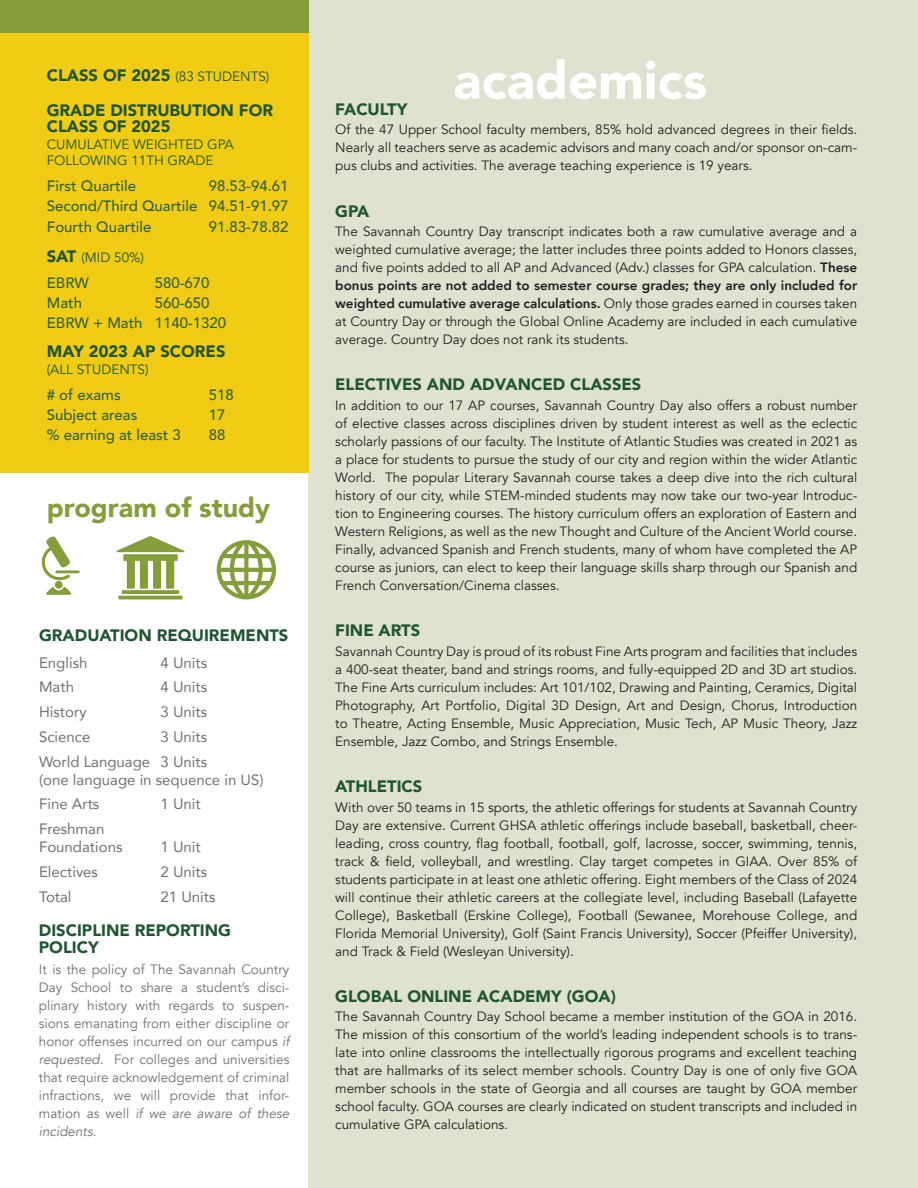
<style>
.page{position:relative;width:918px;height:1188px;background:#fff}
.page>*{position:absolute;margin:0;border:0;box-sizing:border-box;transform-origin:0 0}
.call_outs{font:900 52.5px "Avenir";color:#fff}
.call_outs-2{font:900 27px "Avenir";color:#859e3c}
.subs_small_caps{font:900 16.5px/16.5px "Avenir";color:#205532}
.text{font:900 16.5px/16.5px "Avenir";color:#205532}
.text-2{font:500 15px/21px "Avenir";color:#34613f}
.text-3{font:15px/18px "Avenir";color:#717074}
.text-4{font:13.5px/18px "Avenir";color:#231f20;text-align:justify}
.text-5{font:13.5px/18px "Avenir";color:#717074;text-align:justify}
.subs_small_caps-2{font:13.5px/16.5px "Avenir";color:#205532}
.text-6{font:13.5px "Avenir";color:#205532}
.s1{font-weight:900;font-size:16.5px}
.s2{font-style:italic}
.s3{font-weight:800}
</style>
<div class="page">
<div style="left:308px;top:0;width:610px;height:1188px;background:#dfe2d1"></div>
<div style="left:0;top:32px;width:308px;height:440px;background:#f1cc15"></div>
<hr style="left:118px;top:596px;width:65px;height:3px;background:#859e3c">
<svg style="left:122px;top:590px;width:57px;height:4px"></svg>
<svg style="left:116px;top:536px;width:69px;height:53px"></svg>
<svg style="left:41px;top:536px;width:39px;height:59px"></svg>
<svg style="left:217px;top:540px;width:59px;height:59px"></svg>
<div style="left:0;top:0;width:308px;height:32px;background:#859e3c"></div>
<p class="subs_small_caps-2" style="left:47px;top:68px;width:224px"><span class="s1">CLASS OF 2025</span> (83 STUDENTS)</p>
<p class="subs_small_caps" style="left:47px;top:101px;width:228px">GRADE DISTRUBUTION FOR<br>CLASS OF 2025</p>
<p class="subs_small_caps-2" style="left:47px;top:136px;width:189px">CUMULATIVE WEIGHTED GPA<br>FOLLOWING 11TH GRADE</p>
<p class="text-2" style="left:47px;top:175px;width:91px">First Quartile</p>
<p class="text-2" style="left:209px;top:175px;width:81px">98.53-94.61</p>
<p class="text-2" style="left:47px;top:195px;width:243px">Second/Third Quartile 94.51-91.97<br>Fourth Quartile</p>
<p class="text-2" style="left:209px;top:216px;width:81px">91.83-78.82</p>
<p class="text-6" style="left:47px;top:249px;width:99px"><span class="s1">SAT</span> (MID 50%)</p>
<p class="text-2" style="left:47px;top:271px;width:44px">EBRW</p>
<p class="text-2" style="left:155px;top:271px;width:56px">580-670</p>
<p class="text-2" style="left:47px;top:291px;width:37px">Math</p>
<p class="text-2" style="left:155px;top:291px;width:56px">560-650</p>
<p class="text-2" style="left:47px;top:311px;width:181px">EBRW + Math 1140-1320</p>
<p class="subs_small_caps" style="left:47px;top:343px;width:180px">MAY 2023 AP SCORES</p>
<p class="subs_small_caps-2" style="left:47px;top:361px;width:103px">(ALL STUDENTS)</p>
<p class="text-2" style="left:47px;top:383px;width:75px"># of exams</p>
<p class="text-2" style="left:209px;top:383px;width:27px">518</p>
<p class="text-2" style="left:47px;top:403px;width:92px">Subject areas</p>
<p class="text-2" style="left:209px;top:403px;width:18px">17</p>
<p class="text-2" style="left:47px;top:423px;width:136px">% earning at least 3</p>
<p class="text-2" style="left:209px;top:423px;width:18px">88</p>
<p class="call_outs-2" style="left:47px;top:484px;width:225px">program of study</p>
<p class="subs_small_caps" style="left:39px;top:626px;width:251px">GRADUATION REQUIREMENTS</p>
<p class="text-3" style="left:39px;top:653px;width:50px">English</p>
<p class="text-3" style="left:161px;top:653px;width:48px">4 Units</p>
<p class="text-3" style="left:39px;top:678px;width:37px">Math</p>
<p class="text-3" style="left:161px;top:678px;width:48px">4 Units</p>
<p class="text-3" style="left:39px;top:702px;width:49px">History</p>
<p class="text-3" style="left:161px;top:702px;width:48px">3 Units</p>
<p class="text-3" style="left:39px;top:727px;width:53px">Science</p>
<p class="text-3" style="left:161px;top:727px;width:48px">3 Units</p>
<p class="text-3" style="left:39px;top:752px;width:226px">World Language 3 Units<br>(one language in sequence in US)</p>
<p class="text-3" style="left:39px;top:795px;width:62px">Fine Arts</p>
<p class="text-3" style="left:161px;top:795px;width:42px">1 Unit</p>
<p class="text-3" style="left:39px;top:819px;width:85px">Freshman<br>Foundations</p>
<p class="text-3" style="left:161px;top:837px;width:42px">1 Unit</p>
<p class="text-3" style="left:39px;top:862px;width:60px">Electives</p>
<p class="text-3" style="left:161px;top:862px;width:48px">2 Units</p>
<p class="text-3" style="left:39px;top:887px;width:34px">Total</p>
<p class="text-3" style="left:161px;top:887px;width:57px">21 Units</p>
<p class="text" style="left:39px;top:922px;width:194px">DISCIPLINE REPORTING<br>POLICY</p>
<p class="text-5" style="left:39px;top:961px;width:252px">It is the policy of The Savannah Country Day School to share a student’s disci&shy;plinary history with regards to suspen&shy;sions emanating from either discipline or honor offenses incurred on our campus <span class="s2">if requested</span>. For colleges and universities that require acknowledgement of criminal infractions, we will provide that infor&shy;mation as well <span class="s2">if we are aware of these incidents</span>.</p>
<p class="call_outs" style="left:453px;top:36px;width:255px">academics</p>
<p class="subs_small_caps" style="left:335px;top:100px;width:74px">FACULTY</p>
<p class="text-4" style="left:335px;top:121px;width:524px">Of the 47 Upper School faculty members, 85% hold advanced degrees in their fields.<br>Nearly all teachers serve as academic advisors and many coach and/or sponsor on-cam&shy;pus clubs and activities. The average teaching experience is 19 years.</p>
<p class="subs_small_caps" style="left:335px;top:202px;width:36px">GPA</p>
<p class="text-4" style="left:335px;top:223px;width:524px">The Savannah Country Day transcript indicates both a raw cumulative average and a weighted cumulative average; the latter includes three points added to Honors classes, and five points added to all AP and Advanced (Adv.) classes for GPA calculation. <span class="s3">These bonus points are not added to semester course grades; they are only included for weighted cumulative average calculations.</span> Only those grades earned in courses taken at Country Day or through the Global Online Academy are included in each cumulative average. Country Day does not rank its students.</p>
<p class="subs_small_caps" style="left:335px;top:376px;width:308px">ELECTIVES AND ADVANCED CLASSES</p>
<p class="text-4" style="left:335px;top:396px;width:524px">In addition to our 17 AP courses, Savannah Country Day also offers a robust number of elective classes across disciplines driven by student interest as well as the eclectic scholarly passions of our faculty. The Institute of Atlantic Studies was created in 2021 as a place for students to pursue the study of our city and region within the wider Atlantic World. The popular Literary Savannah course takes a deep dive into the rich cultural history of our city, while STEM-minded students may now take our two-year Introduc&shy;tion to Engineering courses. The history curriculum offers an exploration of Eastern and Western Religions, as well as the new Thought and Culture of the Ancient World course.<br>Finally, advanced Spanish and French students, many of whom have completed the AP course as juniors, can elect to keep their language skills sharp through our Spanish and French Conversation/Cinema classes.</p>
<p class="subs_small_caps" style="left:335px;top:622px;width:86px">FINE ARTS</p>
<p class="text-4" style="left:335px;top:642px;width:524px">Savannah Country Day is proud of its robust Fine Arts program and facilities that includes a 400-seat theater, band and strings rooms, and fully-equipped 2D and 3D art studios.<br>The Fine Arts curriculum includes: Art 101/102, Drawing and Painting, Ceramics, Digital Photography, Art Portfolio, Digital 3D Design, Art and Design, Chorus, Introduction to Theatre, Acting Ensemble, Music Appreciation, Music Tech, AP Music Theory, Jazz Ensemble, Jazz Combo, and Strings Ensemble.</p>
<p class="subs_small_caps" style="left:335px;top:778px;width:89px">ATHLETICS</p>
<p class="text-4" style="left:335px;top:798px;width:524px">With over 50 teams in 15 sports, the athletic offerings for students at Savannah Country Day are extensive. Current GHSA athletic offerings include baseball, basketball, cheer&shy;leading, cross country, flag football, football, golf, lacrosse, soccer, swimming, tennis, track &amp; field, volleyball, and wrestling. Clay target competes in GIAA. Over 85% of students participate in at least one athletic offering. Eight members of the Class of 2024 will continue their athletic careers at the collegiate level, including Baseball (Lafayette College), Basketball (Erskine College), Football (Sewanee, Morehouse College, and Florida Memorial University), Golf (Saint Francis University), Soccer (Pfeiffer University), and Track &amp; Field (Wesleyan University).</p>
<p class="subs_small_caps" style="left:335px;top:988px;width:282px">GLOBAL ONLINE ACADEMY (GOA)</p>
<p class="text-4" style="left:335px;top:1008px;width:524px">The Savannah Country Day School became a member institution of the GOA in 2016.<br>The mission of this consortium of the world’s leading independent schools is to trans&shy;late into online classrooms the intellectually rigorous programs and excellent teaching that are hallmarks of its select member schools. Country Day is one of only five GOA member schools in the state of Georgia and all courses are taught by GOA member school faculty. GOA courses are clearly indicated on student transcripts and included in cumulative GPA calculations.</p>
</div>
